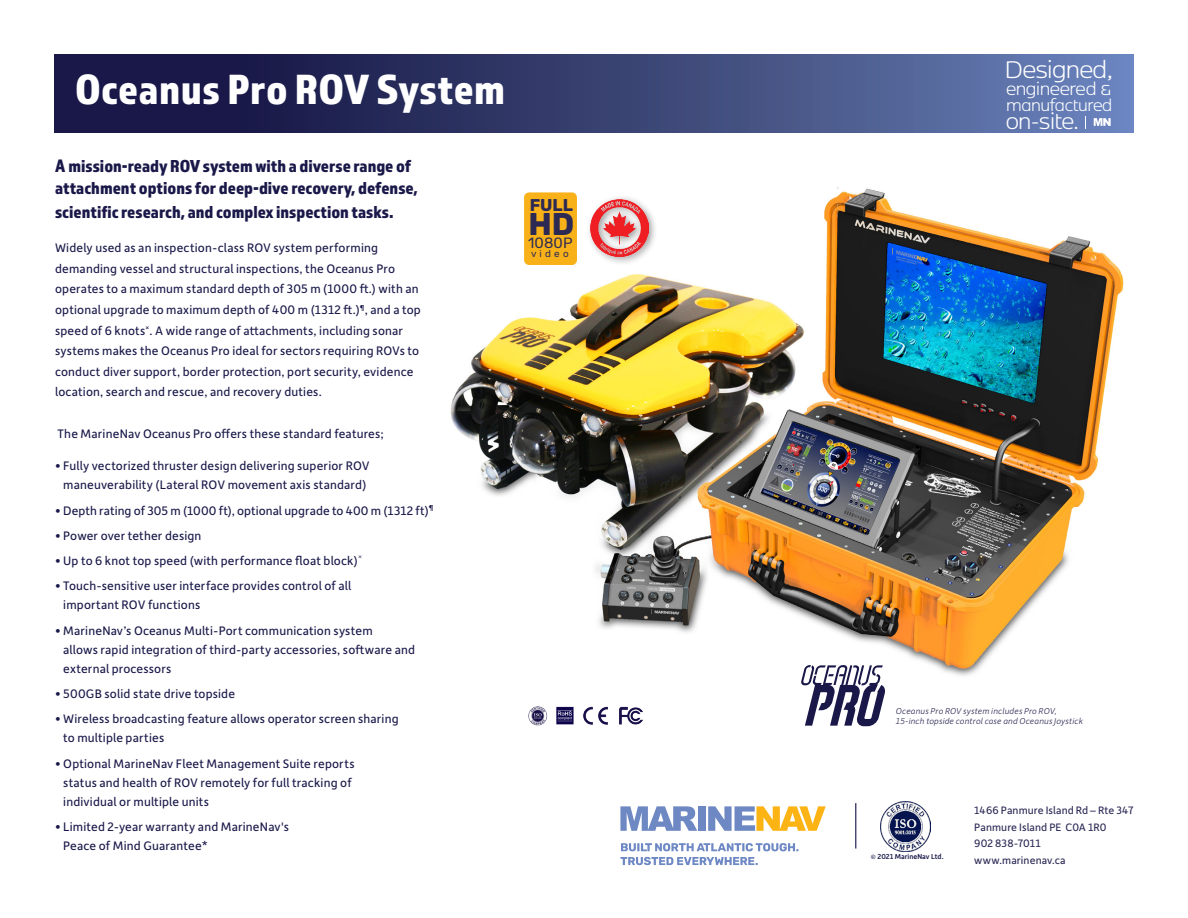
<style>
.page{position:relative;width:1188px;height:918px;background:#fff}
.page>*{position:absolute;margin:0;border:0;box-sizing:border-box;transform-origin:0 0}
.t1{font:43.8px "Almaq Refined";letter-spacing:.005em;color:#fff}
.t2{font:700 31.35px "Rubik";color:#2c2a54}
.t3{font:300 28.35px "Kobenhavn Sans";letter-spacing:-.025em;color:#fff}
.t4{font:300 26.25px "Kobenhavn Sans";letter-spacing:-.04em;color:#fff}
.t5{font:300 21px "Kobenhavn Sans";letter-spacing:-.025em;color:#fff}
.t6{font:300 19.5px "Kobenhavn Sans";letter-spacing:-.02em;color:#fff}
.t7{font:18px/21.6px "Almaq Refined";color:#191849}
.t8{font:700 16.95px "Rubik";color:#2c2a54}
.t9{font:14.85px "Rubik";letter-spacing:.01em;color:#2c2a54}
.t10{font:13.2px/19.2px "Depot New";letter-spacing:.015em;color:#191849}
.t11{font:11.55px "Depot New";letter-spacing:.01em;color:#2a2854}
.t12{font:9.9px "Rubik";letter-spacing:.32em;color:#2c2a54}
.t13{font:italic 300 9px/10.5px "Depot New";letter-spacing:.02em;color:#2a2854}
.t14{font:500 7.65px "Depot New";color:#191849}
.s1{font-size:18.75px}
</style>
<div class="page">
<img style="left:450px;top:188px;width:674px;height:488px">
<svg style="left:54px;top:54px;width:1080px;height:79px;background:#394374"></svg>
<img style="left:881px;top:802px;width:49px;height:49px">
<hr style="left:855px;top:803px;width:1px;height:46px;background:#191849">
<svg style="left:620px;top:806px;width:77px;height:25px"></svg>
<div style="left:698px;top:806px;width:8px;height:25px;background:#6e88c4"></div>
<svg style="left:708px;top:806px;width:118px;height:25px"></svg>
<svg style="left:621px;top:843px;width:177px;height:8px"></svg>
<svg style="left:620px;top:857px;width:138px;height:8px"></svg>
<svg style="left:1085px;top:116px;width:1px;height:13px"></svg>
<svg style="left:1094px;top:118px;width:17px;height:8px"></svg>
<img style="left:528px;top:706px;width:115px;height:20px">
<div style="left:586px;top:195px;width:71px;height:71px;background:#231f20;opacity:.45"></div>
<img style="left:591px;top:199px;width:57px;height:58px">
<div style="left:521px;top:186px;width:62px;height:84px;background:#fff"></div>
<div style="left:524px;top:192px;width:53px;height:73px;background:#f8b118;border-radius:5px"></div>
<svg style="left:801px;top:665px;width:85px;height:61px"></svg>
<p class="t3" style="left:1004px;top:50px;width:110px">Designed,</p>
<p class="t4" style="left:1006px;top:104px;width:75px">on-site.</p>
<p class="t1" style="left:75px;top:63px;width:432px">Oceanus Pro ROV System</p>
<p class="t5" style="left:1006px;top:75px;width:107px">engineered &amp;</p>
<p class="t6" style="left:1006px;top:92px;width:108px">manufactured</p>
<p class="t7" style="left:55px;top:155px;width:364px"><span class="s1">A</span> mission-ready ROV system with a diverse range of attachment options for deep-dive recovery, defense,</p>
<p class="t7" style="left:55px;top:201px;width:340px">scientific research, and complex inspection tasks<span class="s1">.</span></p>
<p class="t10" style="left:55px;top:237px;width:367px;line-height:20.7px">Widely used as an inspection-class ROV system performing demanding vessel and structural inspections, the Oceanus Pro operates to a maximum standard depth of 305 m (1000 ft.) with an optional upgrade to maximum depth of 400 m (1312 ft.)<sup>¶</sup>, and a top speed of 6 knots<sup>×</sup>. A wide range of attachments, including sonar systems makes the Oceanus Pro ideal for sectors requiring ROVs to conduct diver support, border protection, port security, evidence location, search and rescue, and recovery duties.</p>
<p class="t10" style="left:58px;top:423px;width:328px">The MarineNav Oceanus Pro offers these standard features;</p>
<p class="t10" style="left:55px;top:456px;width:316px;text-align:center">• Fully vectorized thruster design delivering superior ROV maneuverability (Lateral ROV movement axis standard)</p>
<p class="t10" style="left:55px;top:500px;width:380px">• Depth rating of 305 m (1000 ft), optional upgrade to 400 m (1312 ft)<sup>¶</sup></p>
<p class="t10" style="left:55px;top:525px;width:148px">• Power over tether design</p>
<p class="t10" style="left:55px;top:551px;width:308px">• Up to 6 knot top speed (with performance float block)<sup>×</sup></p>
<p class="t10" style="left:63px;top:576px;width:290px;text-indent:-8px">• Touch-sensitive user interface provides control of all important ROV functions</p>
<p class="t10" style="left:63px;top:620px;width:353px;text-indent:-8px">• MarineNav’s Oceanus Multi-Port communication system<br>allows rapid integration of third-party accessories, software and external processors</p>
<p class="t10" style="left:55px;top:684px;width:182px">• 500GB solid state drive topside</p>
<p class="t10" style="left:63px;top:709px;width:337px;text-indent:-8px">• Wireless broadcasting feature allows operator screen sharing to multiple parties</p>
<p class="t10" style="left:63px;top:753px;width:293px;text-indent:-8px">• Optional MarineNav Fleet Management Suite reports status and health of ROV remotely for full tracking of individual or multiple units</p>
<p class="t10" style="left:63px;top:817px;width:227px;text-indent:-8px">• Limited 2-year warranty and MarineNav's<br>Peace of Mind Guarantee*</p>
<p class="t8" style="left:530px;top:195px;width:45px">FULL</p>
<p class="t9" style="left:528px;top:235px;width:46px">1080P</p>
<p class="t12" style="left:531px;top:248px;width:39px">video</p>
<p class="t2" style="left:528px;top:205px;width:47px">HD</p>
<p class="t13" style="left:896px;top:705px;width:189px">Oceanus Pro ROV system includes Pro ROV,<br>15-inch topside control case and Oceanus Joystick</p>
<p class="t14" style="left:871px;top:852px;width:74px">© 2021 MarineNav Ltd.</p>
<p class="t11" style="left:974px;top:803px;width:160px">1466 Panmure Island Rd – Rte 347</p>
<p class="t11" style="left:974px;top:819px;width:134px">Panmure Island PE C0A 1R0</p>
<p class="t11" style="left:974px;top:836px;width:68px">902 838-7011</p>
<p class="t11" style="left:974px;top:853px;width:93px">www.marinenav.ca</p>
</div>
